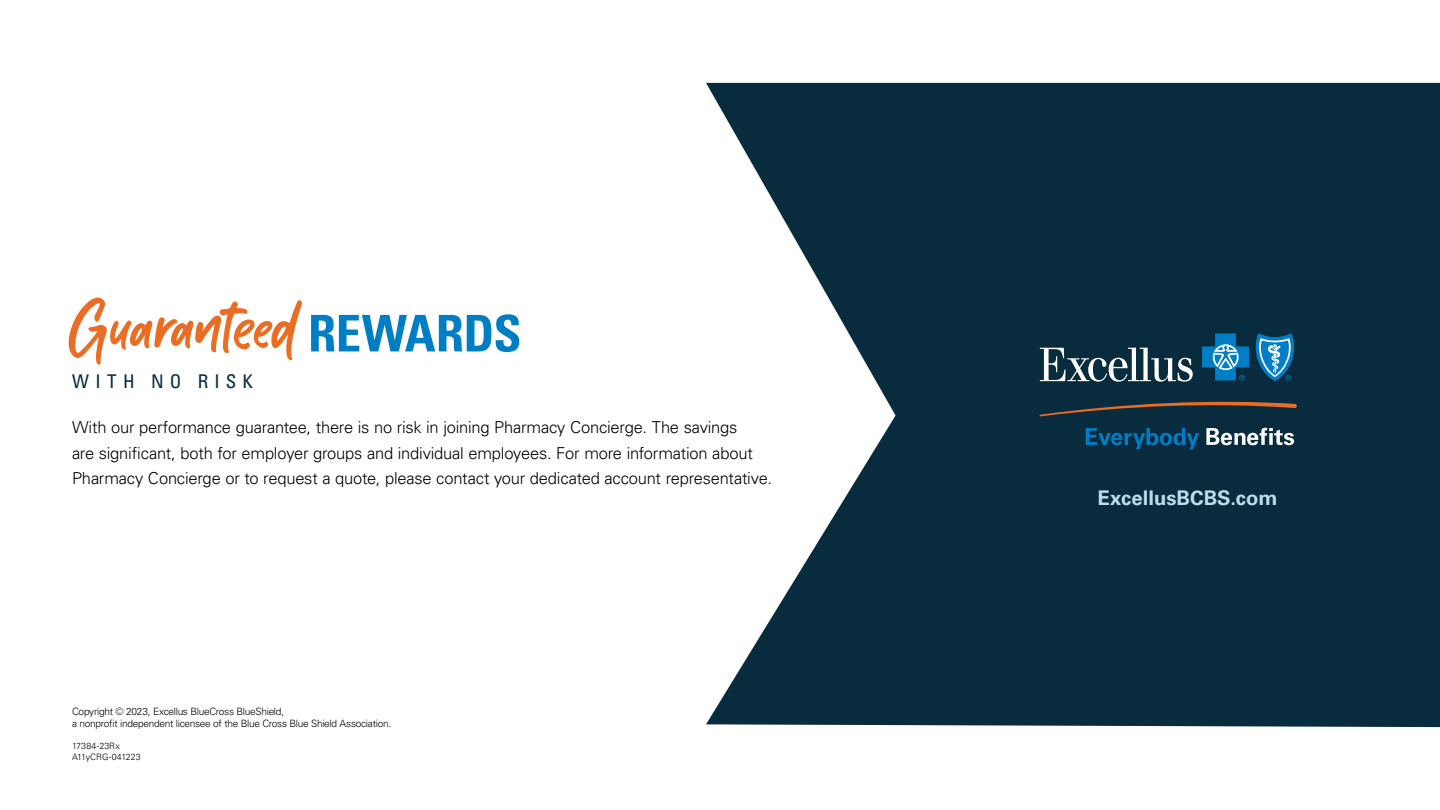
<style>
.page{position:relative;width:1440px;height:810px;background:#fff}
.page>*{position:absolute;margin:0;border:0;box-sizing:border-box;transform-origin:0 0}
.t1{font:101.25px "Kabut Hitam";letter-spacing:-.005em;color:#eb6c23}
.t2{font:700 20.25px "Univers LT Pro 65";color:#bdddea}
.t3{font:condensed 18.98px "Univers LT Pro";letter-spacing:.325em;color:#082b3d}
.t4{font:300 16.5px/25.5px "Univers LT Pro 45";letter-spacing:-.015em;color:#000}
.t5{font:300 10.12px/12.1px "Univers LT Pro 45";letter-spacing:-.03em;color:#000}
.t6{font:300 8.85px/10.6px "Univers LT Pro 45";letter-spacing:.005em;color:#000}
.s1{font-family:"Univers LT Pro";font-weight:700;font-stretch:condensed;font-size:50.62px;color:#007ec5}
</style>
<div class="page">
<svg style="left:706px;top:83px;width:734px;height:644px;fill:#082b3d"></svg>
<svg style="left:1040px;top:348px;width:153px;height:34px"></svg>
<svg style="left:1202px;top:333px;width:47px;height:48px"></svg>
<svg style="left:1255px;top:333px;width:40px;height:48px"></svg>
<svg style="left:1086px;top:428px;width:113px;height:21px"></svg>
<svg style="left:1206px;top:428px;width:88px;height:17px"></svg>
<svg style="left:1039px;top:399px;width:259px;height:17px"></svg>
<h1 class="t1" style="left:72px;top:278px;width:451px">Guaranteed <span class="s1">REWARDS</span></h1>
<p class="t3" style="left:72px;top:369px;width:182px">WITH NO RISK</p>
<p class="t4" style="left:72px;top:414px;width:702px">With our performance guarantee, there is no risk in joining Pharmacy Concierge. The savings<br>are significant, both for employer groups and individual employees. For more information about<br>Pharmacy Concierge or to request a quote, please contact your dedicated account representative.</p>
<p class="t5" style="left:72px;top:705px;width:321px">Copyright © 2023, Excellus BlueCross BlueShield,<br>a nonprofit independent licensee of the Blue Cross Blue Shield Association.</p>
<p class="t6" style="left:72px;top:740px;width:70px">17384-23Rx<br>A11yCRG-041223</p>
<p class="t2" style="left:1098px;top:484px;width:181px">ExcellusBCBS.com</p>
</div>
